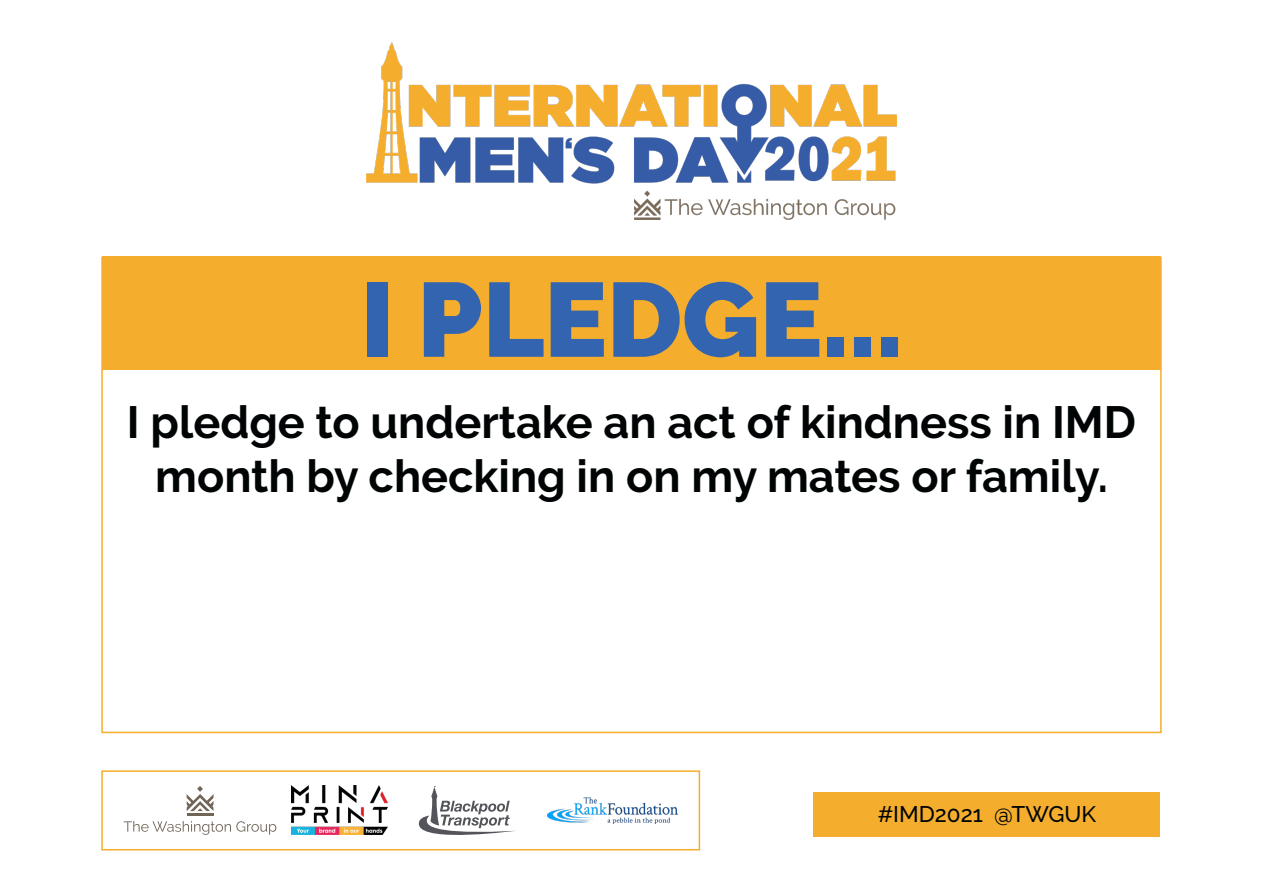
<style>
.page{position:relative;width:1263px;height:893px;background:#fff}
.page>*{position:absolute;margin:0;border:0;box-sizing:border-box;transform-origin:0 0}
.t1{font:900 105px "Raleway";color:#3264b0}
.t2{font:700 45px/54px "Raleway";color:#000405;text-align:center}
.t3{font:500 22.5px "Raleway";color:#000405}
</style>
<div class="page">
<img style="left:366px;top:43px;width:530px;height:177px">
<div style="left:102px;top:257px;width:1059px;height:113px;background:#f4ad2c"></div>
<div style="left:101px;top:770px;width:599px;height:80px;border:2px solid #f4ad2c"></div>
<div style="left:813px;top:792px;width:347px;height:45px;background:#f4ad2c"></div>
<hr style="left:187px;top:813px;width:26px;height:3px;background:#716557">
<svg style="left:186px;top:786px;width:28px;height:25px"></svg>
<svg style="left:124px;top:821px;width:152px;height:14px"></svg>
<img style="left:291px;top:786px;width:96px;height:49px">
<svg style="left:419px;top:786px;width:97px;height:49px"></svg>
<img style="left:548px;top:798px;width:130px;height:25px">
<p class="t1" style="left:360px;top:259px;width:543px">I PLEDGE...</p>
<p class="t2" style="left:127px;top:395px;width:1011px">I pledge to undertake an act of kindness in IMD month by checking in on my mates or family.</p>
<p class="t3" style="left:878px;top:801px;width:220px">#IMD2021 @TWGUK</p>
</div>
